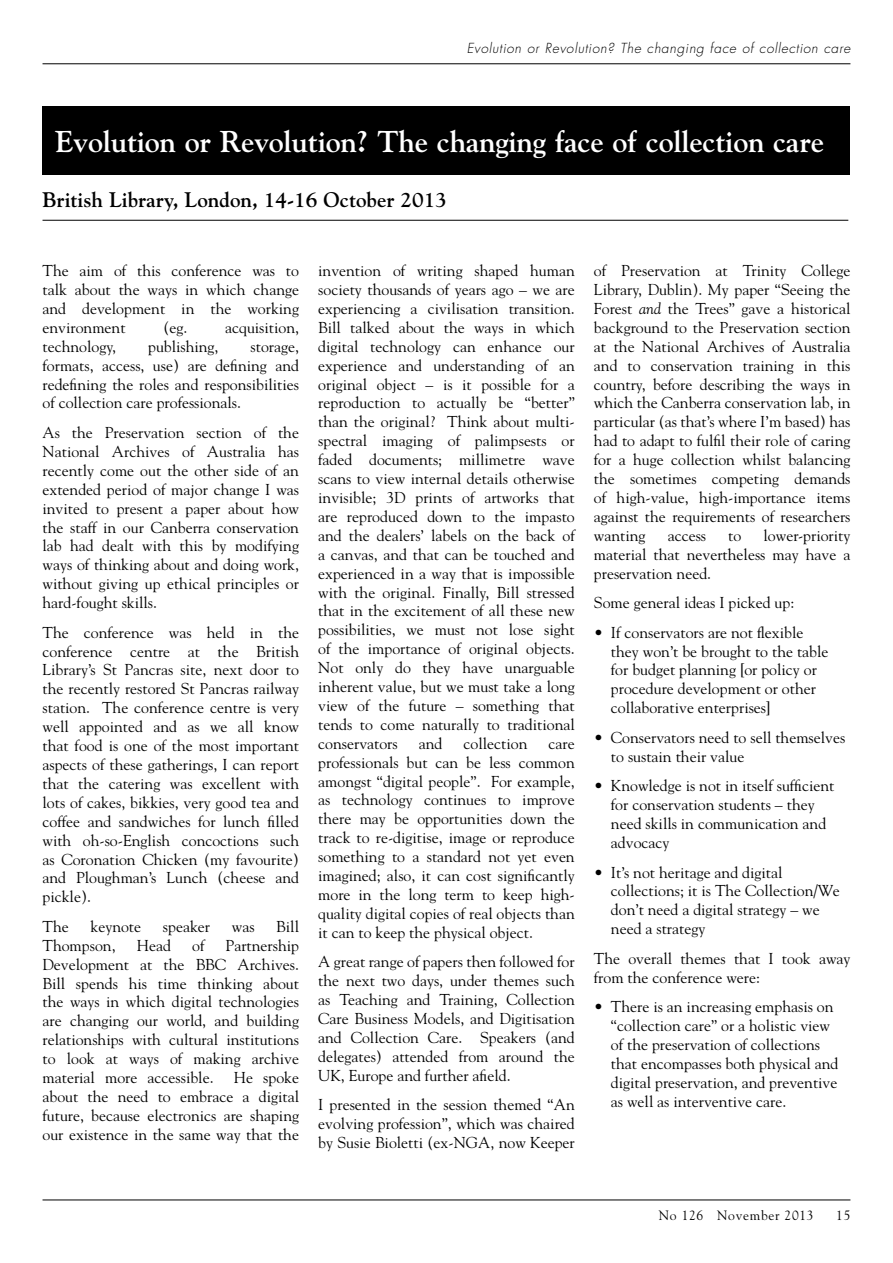
<style>
.page{position:relative;width:893px;height:1263px;background:#fff}
.page>*{position:absolute;margin:0;border:0;box-sizing:border-box;transform-origin:0 0}
.t1{font:700 36px "Goudy";color:#fff}
.t2{font:700 30px "Goudy";letter-spacing:-.01em;color:#fff}
.t3{font:700 21px "Goudy";color:#000}
.t4{font:15.75px/18.9px "Goudy";color:#000;text-align:justify}
.t5{font:italic 300 13.5px "Futura";letter-spacing:.05em;color:#000}
.t6{font:13.5px "Goudy";letter-spacing:.05em;color:#000}
.s1{font-style:italic}
</style>
<div class="page">
<hr style="left:43px;top:63px;width:807px;height:1px;background:#000">
<hr style="left:43px;top:1199px;width:807px;height:1px;background:#000">
<div style="left:43px;top:106px;width:807px;height:68px;background:#000"></div>
<hr style="left:43px;top:220px;width:805px;height:1px;background:#000">
<p class="t5" style="left:467px;top:40px;width:385px">Evolution or Revolution? The changing face of collection care</p>
<h1 class="t1" style="left:55px;top:120px;width:343px">AICCM Awards 2013</h1>
<h2 class="t2" style="left:55px;top:123px;width:770px">Evolution or Revolution? The changing face of collection care</h2>
<h3 class="t3" style="left:43px;top:187px;width:406px">British Library, London, 14-16 October 2013</h3>
<p class="t4" style="left:43px;top:261px;width:258px">The aim of this conference was to talk about the ways in which change and development in the working environment</p>
<p class="t4" style="left:163px;top:318px;width:26px">(eg.</p>
<p class="t4" style="left:225px;top:318px;width:75px">acquisition,</p>
<p class="t4" style="left:43px;top:337px;width:75px">technology,</p>
<p class="t4" style="left:148px;top:337px;width:72px">publishing,</p>
<p class="t4" style="left:43px;top:337px;width:258px;text-indent:208px">storage, formats, access, use) are defining and redefining the roles and responsibilities of collection care professionals.</p>
<p class="t4" style="left:43px;top:423px;width:258px">As the Preservation section of the National Archives of Australia has recently come out the other side of an extended period of major change I was invited to present a paper about how the staff in our Canberra conservation lab had dealt with this by modifying ways of thinking about and doing work, without giving up ethical principles or hard-fought skills.</p>
<p class="t4" style="left:43px;top:623px;width:258px">The conference was held in the conference centre at the British Library’s St Pancras site, next door to the recently restored St Pancras railway station. The conference centre is very well appointed and as we all know that food is one of the most important aspects of these gatherings, I can report that the catering was excellent with lots of cakes, bikkies, very good tea and coffee and sandwiches for lunch filled with oh-so-English concoctions such as Coronation Chicken (my favourite) and Ploughman’s Lunch (cheese and pickle).</p>
<p class="t4" style="left:43px;top:917px;width:28px">The</p>
<p class="t4" style="left:90px;top:917px;width:52px">keynote</p>
<p class="t4" style="left:163px;top:917px;width:49px">speaker</p>
<p class="t4" style="left:232px;top:917px;width:24px">was</p>
<p class="t4" style="left:276px;top:917px;width:24px">Bill</p>
<p class="t4" style="left:43px;top:936px;width:75px">Thompson,</p>
<p class="t4" style="left:137px;top:936px;width:36px">Head</p>
<p class="t4" style="left:192px;top:936px;width:14px">of</p>
<p class="t4" style="left:43px;top:936px;width:258px;text-indent:183px">Partnership Development at the BBC Archives.<br>Bill spends his time thinking about the ways in which digital technologies are changing our world, and building relationships with cultural institutions to look at ways of making archive material more accessible.</p>
<p class="t4" style="left:43px;top:1068px;width:258px;text-indent:191px">He spoke about the need to embrace a digital future, because electronics are shaping our existence in the same way that the</p>
<p class="t4" style="left:318px;top:261px;width:258px">invention of writing shaped human society thousands of years ago – we are experiencing a civilisation transition.<br>Bill talked about the ways in which digital technology can enhance our experience and understanding of an original object – is it possible for a reproduction to actually be “better” than the original? Think about multi&shy;spectral imaging of palimpsests or faded documents; millimetre wave scans to view internal details otherwise invisible; 3D prints of artworks that are reproduced down to the impasto and the dealers’ labels on the back of a canvas, and that can be touched and experienced in a way that is impossible with the original. Finally, Bill stressed that in the excitement of all these new possibilities, we must not lose sight of the importance of original objects.<br>Not only do they have unarguable inherent value, but we must take a long view of the future – something that tends to come naturally to traditional conservators</p>
<p class="t4" style="left:419px;top:734px;width:25px">and</p>
<p class="t4" style="left:464px;top:734px;width:65px">collection</p>
<p class="t4" style="left:318px;top:734px;width:258px;text-indent:230px">care professionals but can be less common amongst “digital people”. For example, as technology continues to improve there may be opportunities down the track to re-digitise, image or reproduce something to a standard not yet even imagined; also, it can cost significantly more in the long term to keep high&shy;quality digital copies of real objects than it can to keep the physical object.</p>
<p class="t4" style="left:318px;top:952px;width:258px">A great range of papers then followed for the next two days, under themes such as Teaching and Training, Collection Care Business Models, and Digitisation and Collection Care. Speakers (and delegates) attended from around the UK, Europe and further afield.</p>
<p class="t4" style="left:318px;top:1095px;width:258px">I presented in the session themed “An evolving profession”, which was chaired by Susie Bioletti (ex-NGA, now Keeper</p>
<p class="t4" style="left:594px;top:261px;width:258px">of Preservation at Trinity College Library, Dublin). My paper “Seeing the Forest <span class="s1">and</span> the Trees” gave a historical background to the Preservation section at the National Archives of Australia and to conservation training in this country, before describing the ways in which the Canberra conservation lab, in particular (as that’s where I’m based) has had to adapt to fulfil their role of caring for a huge collection whilst balancing the sometimes competing demands of high-value, high-importance items against the requirements of researchers wanting</p>
<p class="t4" style="left:594px;top:526px;width:258px;text-indent:170px">lower-priority material that nevertheless may have a preservation need.</p>
<p class="t4" style="left:594px;top:593px;width:202px">Some general ideas I picked up:</p>
<p class="t4" style="left:611px;top:623px;width:219px;text-align:left;text-indent:-17px">• If conservators are not flexible they won’t be brought to the table for budget planning [or policy or procedure development or other collaborative enterprises]</p>
<p class="t4" style="left:611px;top:728px;width:236px;text-indent:-17px">• Conservators need to sell themselves to sustain their value</p>
<p class="t4" style="left:611px;top:776px;width:225px;text-align:left;text-indent:-17px">• Knowledge is not in itself sufficient for conservation students – they need skills in communication and advocacy</p>
<p class="t4" style="left:611px;top:862px;width:230px;text-align:left;text-indent:-17px">• It’s not heritage and digital collections; it is The Collection/We don’t need a digital strategy – we need a strategy</p>
<p class="t4" style="left:594px;top:949px;width:258px">The overall themes that I took away from the conference were:</p>
<p class="t4" style="left:611px;top:997px;width:229px;text-align:left;text-indent:-17px">• There is an increasing emphasis on “collection care” or a holistic view of the preservation of collections that encompasses both physical and digital preservation, and preventive as well as interventive care.</p>
<p class="t4" style="left:668px;top:526px;width:40px">access</p>
<p class="t4" style="left:728px;top:526px;width:15px">to</p>
<p class="t6" style="left:659px;top:1207px;width:156px">No 126 November 2013</p>
<p class="t6" style="left:836px;top:1207px;width:16px">15</p>
</div>
